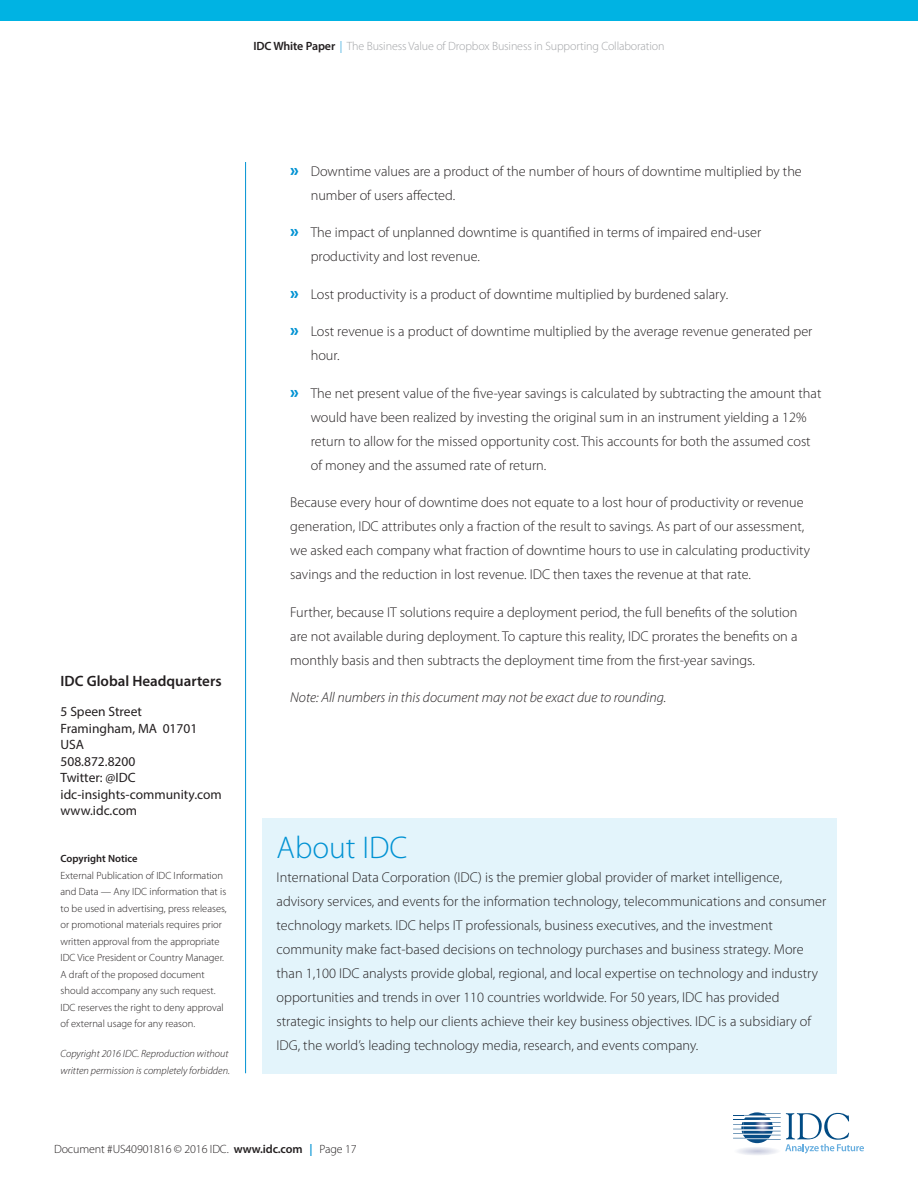
<style>
.page{position:relative;width:918px;height:1188px;background:#fff}
.page>*{position:absolute;margin:0;border:0;box-sizing:border-box;transform-origin:0 0}
.t1{font:300 31.5px "Myriad Pro";color:#0092d3}
.t2{font:600 15px "Myriad Pro";color:#231f20}
.t3{font:300 14.25px/24px "Myriad Pro";color:#231f20}
.t4{font:italic 300 14.25px "Myriad Pro";color:#231f20}
.t5{font:13.5px/16.5px "Myriad Pro";color:#231f20}
.t6{font:300 12px "Myriad Pro";letter-spacing:-.01em;color:#a1a3a6}
.t7{font:300 12px "Myriad Pro";letter-spacing:-.01em;color:#231f20}
.t8{font:300 10.5px/16.5px "Myriad Pro";color:#231f20}
.t9{font:italic 300 10.5px/16.5px "Myriad Pro";color:#231f20}
.s1{font-weight:600;color:#231f20}
.s2{color:#0092d3}
.s3{font-weight:600}
.s4{font-weight:900;font-size:18px;color:#0092d3}
.s5{font-weight:600;color:#0092d3}
</style>
<div class="page">
<svg style="left:733px;top:1113px;width:131px;height:42px"></svg>
<hr style="left:245px;top:162px;width:1px;height:911px;background:#0092d3">
<div style="left:0;top:0;width:918px;height:21px;background:#00b3e3"></div>
<div style="left:263px;top:818px;width:574px;height:256px;background:#e3f4fb"></div>
<p class="t6" style="left:253px;top:39px;width:413px"><span class="s1">IDC White Paper</span> <span class="s2">|</span> The Business Value of Dropbox Business in Supporting Collaboration</p>
<p class="t2" style="left:61px;top:672px;width:163px">IDC Global Headquarters</p>
<p class="t5" style="left:61px;top:703px;width:163px">5 Speen Street<br>Framingham, MA 01701<br>USA<br>508.872.8200<br>Twitter: @IDC idc-insights-community.com www.idc.com</p>
<p class="t8" style="left:61px;top:850px;width:168px"><span class="s3">Copyright Notice<br></span>External Publication of IDC Information and Data — Any IDC information that is to be used in advertising, press releases, or promotional materials requires prior written approval from the appropriate IDC Vice President or Country Manager.<br>A draft of the proposed document should accompany any such request.<br>IDC reserves the right to deny approval of external usage for any reason.</p>
<p class="t9" style="left:61px;top:1045px;width:171px">Copyright 2016 IDC. Reproduction without written permission is completely forbidden.</p>
<p class="t3" style="left:311px;top:159px;width:493px;text-indent:-21px"><span class="s4">»</span> Downtime values are a product of the number of hours of downtime multiplied by the number of users affected.</p>
<p class="t3" style="left:311px;top:220px;width:452px;text-indent:-21px"><span class="s4">»</span> The impact of unplanned downtime is quantified in terms of impaired end-user productivity and lost revenue.</p>
<p class="t3" style="left:290px;top:282px;width:439px"><span class="s4">»</span> Lost productivity is a product of downtime multiplied by burdened salary.</p>
<p class="t3" style="left:311px;top:319px;width:503px;text-indent:-21px"><span class="s4">»</span> Lost revenue is a product of downtime multiplied by the average revenue generated per hour.</p>
<p class="t3" style="left:311px;top:381px;width:512px;text-indent:-21px"><span class="s4">»</span> The net present value of the five-year savings is calculated by subtracting the amount that would have been realized by investing the original sum in an instrument yielding a 12% return to allow for the missed opportunity cost. This accounts for both the assumed cost of money and the assumed rate of return.</p>
<p class="t3" style="left:290px;top:490px;width:521px">Because every hour of downtime does not equate to a lost hour of productivity or revenue generation, IDC attributes only a fraction of the result to savings. As part of our assessment, we asked each company what fraction of downtime hours to use in calculating productivity savings and the reduction in lost revenue. IDC then taxes the revenue at that rate.</p>
<p class="t3" style="left:290px;top:600px;width:509px;text-align:justify">Further, because IT solutions require a deployment period, the full benefits of the solution are not available during deployment. To capture this reality, IDC prorates the benefits on a monthly basis and then subtracts the deployment time from the first-year savings.</p>
<p class="t4" style="left:290px;top:689px;width:378px">Note: All numbers in this document may not be exact due to rounding.</p>
<p class="t1" style="left:277px;top:829px;width:132px">About IDC</p>
<p class="t3" style="left:277px;top:865px;width:551px">International Data Corporation (IDC) is the premier global provider of market intelligence, advisory services, and events for the information technology, telecommunications and consumer technology markets. IDC helps IT professionals, business executives, and the investment community make fact-based decisions on technology purchases and business strategy. More than 1,100 IDC analysts provide global, regional, and local expertise on technology and industry opportunities and trends in over 110 countries worldwide. For 50 years, IDC has provided strategic insights to help our clients achieve their key business objectives. IDC is a subsidiary of IDG, the world’s leading technology media, research, and events company.</p>
<p class="t7" style="left:54px;top:1141px;width:304px">Document #US40901816 © 2016 IDC. <span class="s3">www.idc.com</span> <span class="s5">|</span> Page 17</p>
</div>
